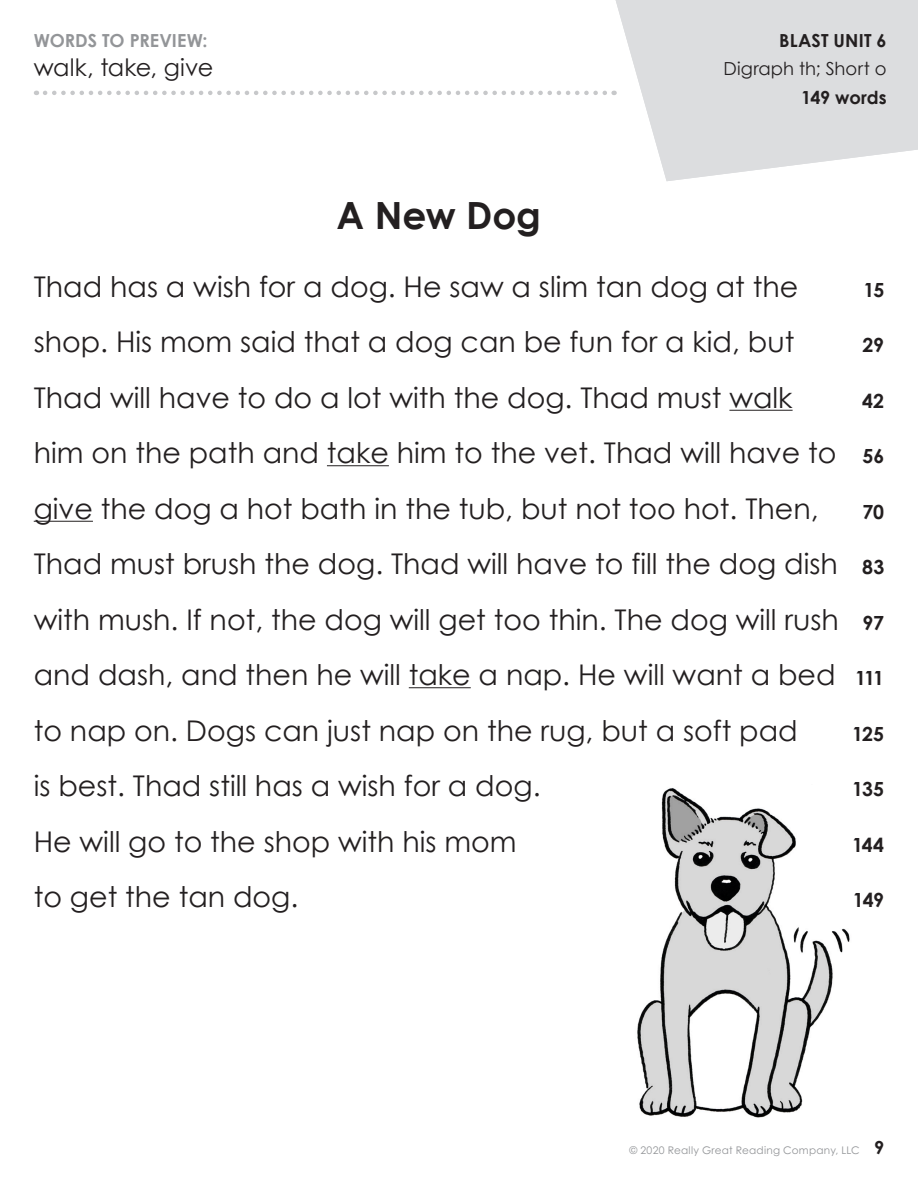
<style>
.page{position:relative;width:918px;height:1188px;background:#fff}
.page>*{position:absolute;margin:0;border:0;box-sizing:border-box;transform-origin:0 0}
.t1{font:700 37.5px "Century Gothic";letter-spacing:-.005em;color:#231f20}
.t2{font:28.5px/55.5px "Century Gothic";color:#231f20}
.Header_2{font:24px "Century Gothic";letter-spacing:.005em;color:#231f20}
.t3{font:700 19.5px "Century Gothic";letter-spacing:-.01em;color:#231f20}
.Header_2-2{font:18px "Century Gothic";letter-spacing:.005em;color:#231f20}
.Header_2-3{font:700 18px "Century Gothic";color:#939598}
.Header_2-4{font:700 18px "Century Gothic";letter-spacing:.005em;color:#231f20}
.Header_2-5{font:700 18px "Century Gothic";letter-spacing:-.015em;color:#231f20}
.t4{font:10.5px "RGR Century Gothic";letter-spacing:.025em;color:#939598}
.s1{font-weight:700;font-size:18px;color:#231f20}
</style>
<div class="page">
<svg style="left:45px;top:91px;width:570px;height:4px"></svg>
<svg style="left:616px;top:0;width:302px;height:181px;fill:#dcdddf"></svg>
<hr style="left:729px;top:410px;width:64px;height:1px;background:#231f20">
<hr style="left:327px;top:465px;width:62px;height:1px;background:#231f20">
<hr style="left:34px;top:521px;width:59px;height:1px;background:#231f20">
<hr style="left:409px;top:687px;width:62px;height:1px;background:#231f20">
<img style="left:637px;top:788px;width:213px;height:330px">
<p class="Header_2-3" style="left:34px;top:29px;width:175px">WORDS TO PREVIEW:</p>
<p class="Header_2" style="left:34px;top:52px;width:181px">walk, take, give</p>
<p class="Header_2-4" style="left:779px;top:29px;width:109px">BLAST UNIT 6</p>
<p class="Header_2-2" style="left:724px;top:58px;width:165px">Digraph th; Short o</p>
<p class="Header_2-5" style="left:801px;top:86px;width:87px">149 words</p>
<p class="t1" style="left:336px;top:192px;width:206px">A New Dog</p>
<p class="t2" style="left:34px;top:258px;width:807px">Thad has a wish for a dog. He saw a slim tan dog at the shop. His mom said that a dog can be fun for a kid, but Thad will have to do a lot with the dog. Thad must walk him on the path and take him to the vet. Thad will have to give the dog a hot bath in the tub, but not too hot. Then, Thad must brush the dog. Thad will have to fill the dog dish with mush. If not, the dog will get too thin. The dog will rush and dash, and then he will take a nap. He will want a bed to nap on. Dogs can just nap on the rug, but a soft pad<br>is best. Thad still has a wish for a dog.<br>He will go to the shop with his mom<br>to get the tan dog.</p>
<p class="t3" style="left:863px;top:277px;width:22px">15</p>
<p class="t3" style="left:863px;top:333px;width:23px">29</p>
<p class="t3" style="left:862px;top:388px;width:23px">42</p>
<p class="t3" style="left:862px;top:444px;width:23px">56</p>
<p class="t3" style="left:863px;top:499px;width:23px">70</p>
<p class="t3" style="left:862px;top:555px;width:24px">83</p>
<p class="t3" style="left:863px;top:610px;width:23px">97</p>
<p class="t3" style="left:855px;top:666px;width:31px">111</p>
<p class="t3" style="left:852px;top:721px;width:34px">125</p>
<p class="t3" style="left:852px;top:777px;width:34px">135</p>
<p class="t3" style="left:852px;top:832px;width:34px">144</p>
<p class="t3" style="left:853px;top:888px;width:33px">149</p>
<p class="t4" style="left:630px;top:1144px;width:256px">© 2020 Really Great Reading Company, LLC <span class="s1">9</span></p>
</div>
